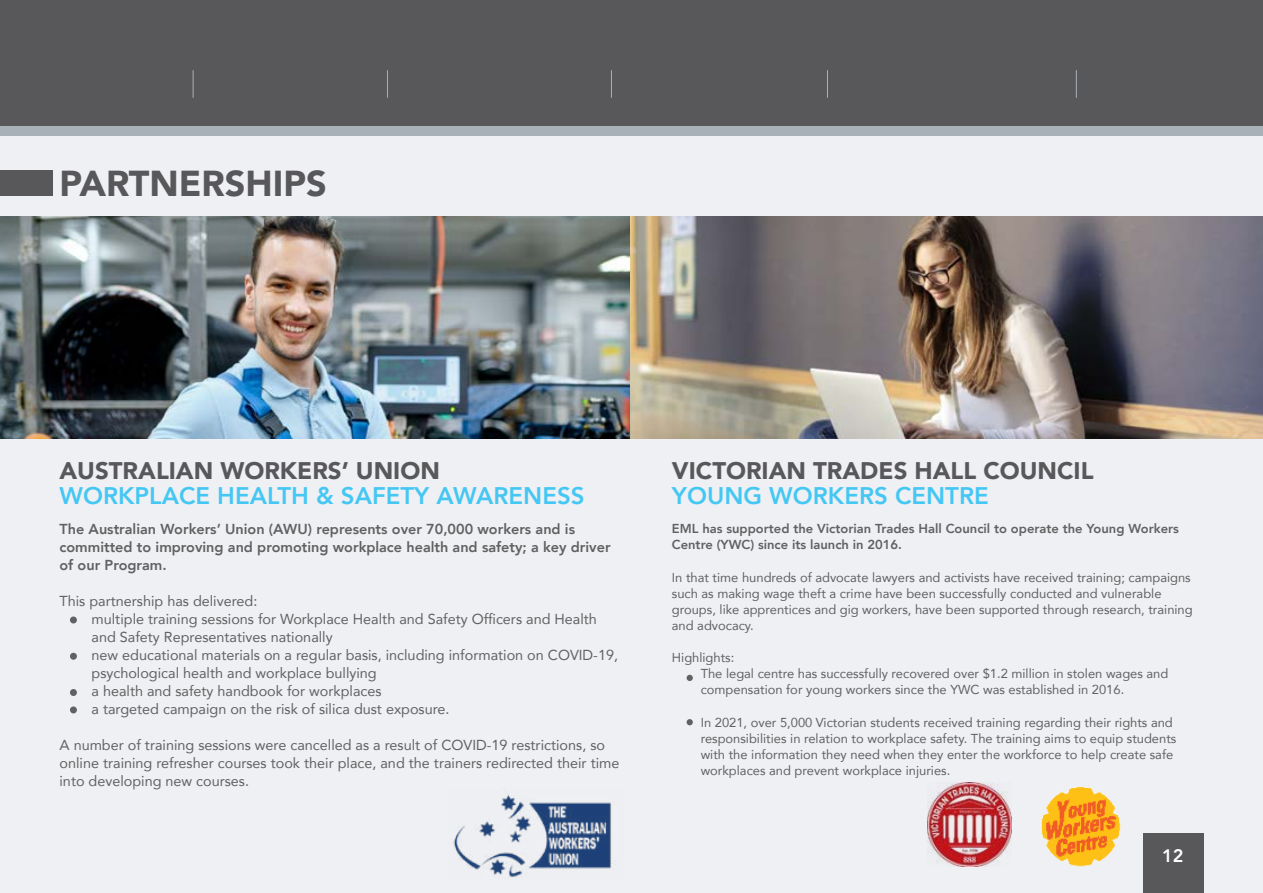
<style>
.page{position:relative;width:1263px;height:893px;background:#eff0f3}
.page>*{position:absolute;margin:0;border:0;box-sizing:border-box;transform-origin:0 0}
.t1{font:900 36px "Avenir";color:#58585a}
.t2{font:900 24px "Avenir";color:#58585a}
.t3{font:800 24px "Avenir";color:#45c7f3}
.t4{font:800 18px "Avenir";color:#fff}
.t5{font:14.4px/18px "Avenir";color:#606161}
.t6{font:800 14.4px/18px "Avenir";color:#606161}
.t7{font:12.9px/16.2px "Avenir";color:#606161}
.t8{font:800 12.9px/16px "Avenir";color:#606161}
</style>
<div class="page">
<div style="left:0;top:0;width:1263px;height:126px;background:#58585a"></div>
<div style="left:0;top:170px;width:53px;height:26px;background:#58585a"></div>
<img style="left:0;top:216px;width:1263px;height:222px">
<div style="left:70px;top:616px;width:7px;height:7px;background:#606161;border-radius:50%"></div>
<div style="left:70px;top:653px;width:7px;height:7px;background:#606161;border-radius:50%"></div>
<div style="left:70px;top:689px;width:7px;height:7px;background:#606161;border-radius:50%"></div>
<div style="left:70px;top:706px;width:7px;height:7px;background:#606161;border-radius:50%"></div>
<svg style="left:687px;top:675px;width:6px;height:6px"></svg>
<svg style="left:687px;top:719px;width:6px;height:6px"></svg>
<img style="left:453px;top:788px;width:160px;height:89px">
<img style="left:1041px;top:786px;width:80px;height:81px">
<img style="left:927px;top:782px;width:85px;height:85px">
<div style="left:0;top:126px;width:1263px;height:10px;background:#a9b1b8"></div>
<div style="left:1143px;top:833px;width:60px;height:60px;background:#58585a"></div>
<svg style="left:193px;top:70px;width:1px;height:28px"></svg>
<svg style="left:387px;top:70px;width:1px;height:28px"></svg>
<svg style="left:611px;top:70px;width:1px;height:28px"></svg>
<svg style="left:827px;top:70px;width:1px;height:28px"></svg>
<svg style="left:1076px;top:70px;width:1px;height:28px"></svg>
<h1 class="t1" style="left:60px;top:152px;width:269px">PARTNERSHIPS</h1>
<h2 class="t2" style="left:60px;top:450px;width:382px">AUSTRALIAN WORKERS’ UNION</h2>
<h2 class="t3" style="left:60px;top:477px;width:526px">WORKPLACE HEALTH &amp; SAFETY AWARENESS</h2>
<p class="t6" style="left:60px;top:520px;width:553px">The Australian Workers’ Union (AWU) represents over 70,000 workers and is committed to improving and promoting workplace health and safety; a key driver of our Program.</p>
<p class="t5" style="left:92px;top:592px;width:528px;text-indent:-32px">This partnership has delivered:<br>multiple training sessions for Workplace Health and Safety Officers and Health and Safety Representatives nationally<br>new educational materials on a regular basis, including information on COVID-19, psychological health and workplace bullying<br>a health and safety handbook for workplaces<br>a targeted campaign on the risk of silica dust exposure.</p>
<p class="t5" style="left:60px;top:736px;width:561px">A number of training sessions were cancelled as a result of COVID-19 restrictions, so online training refresher courses took their place, and the trainers redirected their time into developing new courses.</p>
<h2 class="t2" style="left:672px;top:450px;width:423px">VICTORIAN TRADES HALL COUNCIL</h2>
<h2 class="t3" style="left:672px;top:477px;width:318px">YOUNG WORKERS CENTRE</h2>
<p class="t8" style="left:672px;top:521px;width:509px">EML has supported the Victorian Trades Hall Council to operate the Young Workers<br>Centre (YWC) since its launch in 2016.</p>
<p class="t7" style="left:672px;top:569px;width:522px">In that time hundreds of advocate lawyers and activists have received training; campaigns such as making wage theft a crime have been successfully conducted and vulnerable groups, like apprentices and gig workers, have been supported through research, training and advocacy.</p>
<p class="t7" style="left:701px;top:649px;width:469px;text-indent:-29px">Highlights:<br>The legal centre has successfully recovered over $1.2 million in stolen wages and compensation for young workers since the YWC was established in 2016.</p>
<p class="t7" style="left:701px;top:714px;width:477px">In 2021, over 5,000 Victorian students received training regarding their rights and responsibilities in relation to workplace safety. The training aims to equip students with the information they need when they enter the workforce to help create safe workplaces and prevent workplace injuries.</p>
<h3 class="t4" style="left:1162px;top:842px;width:23px">12</h3>
</div>
